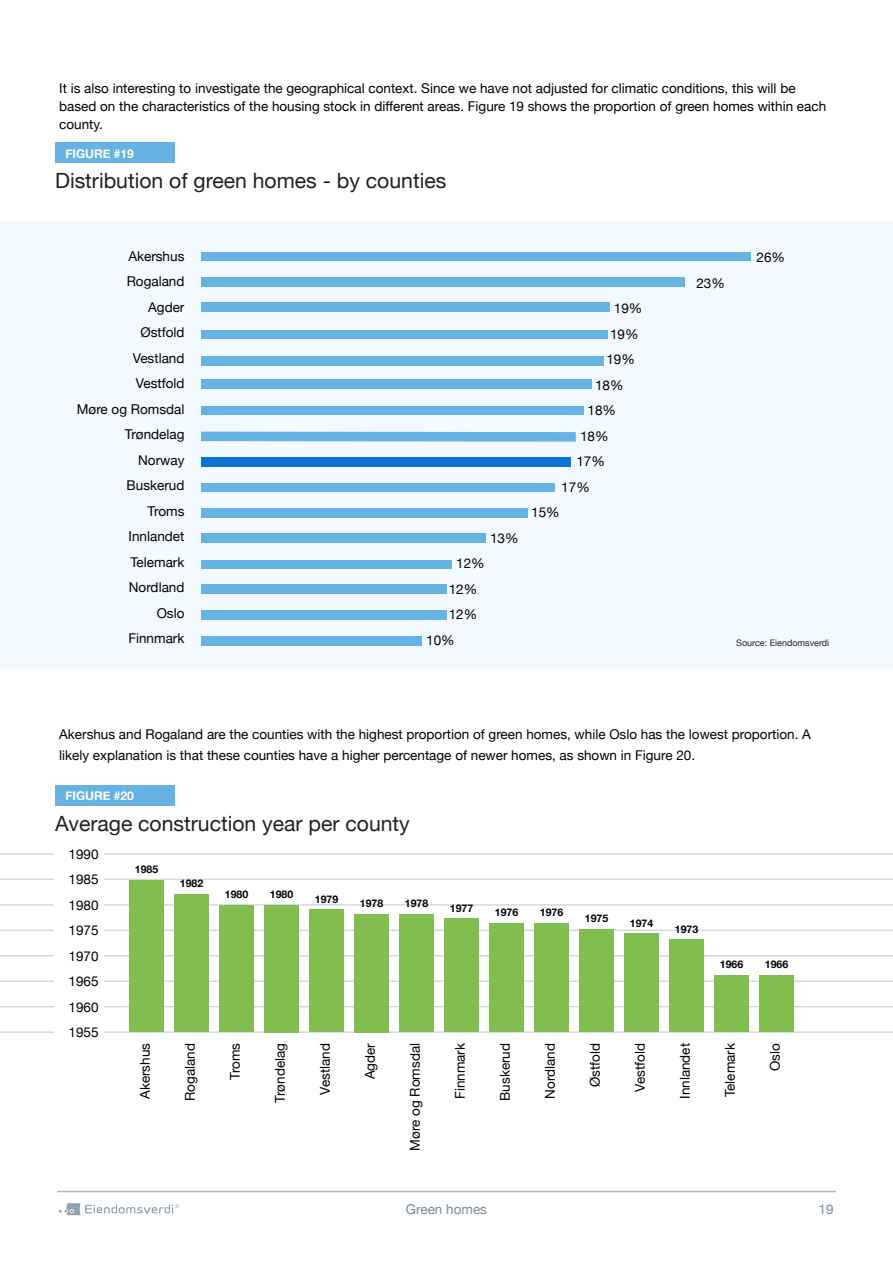
<style>
.page{position:relative;width:893px;height:1263px;background:#fff}
.page>*{position:absolute;margin:0;border:0;box-sizing:border-box;transform-origin:0 0}
.t1{font:21px "Helvetica Neue";color:#231f20}
.t2{font:13.5px/25.5px "Helvetica Neue";color:#000}
.t3{font:13.5px "Helvetica Neue";color:#778a9a}
.t4{font:700 12px "Helvetica Neue";color:#fff}
.t5{font:700 10.5px "Helvetica Neue";color:#000}
.t6{font:9px "Helvetica Neue";color:#231f20}
</style>
<div class="page">
<svg style="left:59px;top:1203px;width:120px;height:12px"></svg>
<hr style="left:57px;top:1191px;width:779px;height:1px;background:#a8b9c6">
<div style="left:55px;top:143px;width:119px;height:20px;background:#66b2e2"></div>
<div style="left:55px;top:785px;width:119px;height:21px;background:#66b2e2"></div>
<div style="left:0;top:221px;width:893px;height:447px;background:#f2faff"></div>
<div style="left:201px;top:560px;width:251px;height:9px;background:#66b2e2"></div>
<div style="left:201px;top:533px;width:285px;height:9px;background:#66b2e2"></div>
<div style="left:201px;top:508px;width:327px;height:9px;background:#66b2e2"></div>
<div style="left:201px;top:457px;width:370px;height:10px;background:#0d73d4"></div>
<div style="left:201px;top:636px;width:220px;height:9px;background:#66b2e2"></div>
<div style="left:201px;top:584px;width:245px;height:10px;background:#66b2e2"></div>
<div style="left:201px;top:611px;width:245px;height:9px;background:#66b2e2"></div>
<div style="left:201px;top:483px;width:353px;height:9px;background:#66b2e2"></div>
<svg style="left:201px;top:432px;width:375px;height:10px;background:#6eb6e3"></svg>
<div style="left:201px;top:303px;width:408px;height:9px;background:#66b2e2"></div>
<div style="left:201px;top:277px;width:484px;height:10px;background:#66b2e2"></div>
<div style="left:201px;top:252px;width:549px;height:9px;background:#66b2e2"></div>
<div style="left:201px;top:330px;width:407px;height:9px;background:#66b2e2"></div>
<div style="left:201px;top:356px;width:402px;height:9px;background:#66b2e2"></div>
<div style="left:201px;top:406px;width:383px;height:9px;background:#66b2e2"></div>
<div style="left:201px;top:379px;width:390px;height:9px;background:#66b2e2"></div>
<hr style="left:0;top:853px;width:893px;height:2px;background:#d0d9e0">
<hr style="left:0;top:879px;width:893px;height:1px;background:#d0d9e0">
<hr style="left:0;top:904px;width:893px;height:1px;background:#d0d9e0">
<hr style="left:0;top:929px;width:893px;height:2px;background:#d0d9e0">
<hr style="left:0;top:955px;width:893px;height:1px;background:#d0d9e0">
<hr style="left:0;top:980px;width:893px;height:2px;background:#d0d9e0">
<hr style="left:0;top:1006px;width:893px;height:1px;background:#d0d9e0">
<hr style="left:0;top:1031px;width:893px;height:2px;background:#d0d9e0">
<div style="left:55px;top:848px;width:49px;height:203px;background:#fff"></div>
<div style="left:130px;top:880px;width:34px;height:152px;background:#80be50"></div>
<div style="left:175px;top:894px;width:34px;height:138px;background:#80be50"></div>
<div style="left:220px;top:905px;width:34px;height:127px;background:#80be50"></div>
<div style="left:265px;top:905px;width:34px;height:127px;background:#80be50"></div>
<div style="left:310px;top:910px;width:34px;height:122px;background:#80be50"></div>
<div style="left:355px;top:914px;width:34px;height:118px;background:#80be50"></div>
<div style="left:400px;top:914px;width:34px;height:118px;background:#80be50"></div>
<div style="left:445px;top:919px;width:34px;height:113px;background:#80be50"></div>
<div style="left:490px;top:923px;width:34px;height:109px;background:#80be50"></div>
<div style="left:535px;top:923px;width:34px;height:109px;background:#80be50"></div>
<div style="left:580px;top:929px;width:34px;height:103px;background:#80be50"></div>
<div style="left:624px;top:934px;width:35px;height:98px;background:#80be50"></div>
<div style="left:669px;top:940px;width:35px;height:92px;background:#80be50"></div>
<div style="left:714px;top:975px;width:34px;height:57px;background:#80be50"></div>
<div style="left:759px;top:975px;width:34px;height:57px;background:#80be50"></div>
<p class="t2" style="left:59px;top:80px;width:768px;line-height:18px">It is also interesting to investigate the geographical context. Since we have not adjusted for climatic conditions, this will be based on the characteristics of the housing stock in different areas. Figure 19 shows the proportion of green homes within each county.</p>
<p class="t4" style="left:65px;top:144px;width:70px">FIGURE #19</p>
<h1 class="t1" style="left:55px;top:165px;width:393px">Distribution of green homes - by counties</h1>
<p class="t2" style="left:77px;top:244px;width:109px;text-align:right">Akershus<br>Rogaland<br>Agder<br>Østfold<br>Vestland<br>Vestfold<br>Møre og Romsdal<br>Trøndelag<br>Norway<br>Buskerud<br>Troms<br>Innlandet<br>Telemark<br>Nordland<br>Oslo<br>Finnmark</p>
<p class="t2" style="left:756px;top:245px;width:30px">26%</p>
<p class="t2" style="left:696px;top:271px;width:30px">23%</p>
<p class="t2" style="left:614px;top:296px;width:30px">19%</p>
<p class="t2" style="left:610px;top:322px;width:30px">19%</p>
<p class="t2" style="left:606px;top:347px;width:30px">19%</p>
<p class="t2" style="left:595px;top:373px;width:30px">18%</p>
<p class="t2" style="left:588px;top:398px;width:30px">18%</p>
<p class="t2" style="left:580px;top:424px;width:30px">18%</p>
<p class="t2" style="left:576px;top:449px;width:30px">17%</p>
<p class="t2" style="left:561px;top:475px;width:30px">17%</p>
<p class="t2" style="left:531px;top:500px;width:30px">15%</p>
<p class="t2" style="left:490px;top:526px;width:30px">13%</p>
<p class="t2" style="left:456px;top:551px;width:30px">12%</p>
<p class="t2" style="left:449px;top:577px;width:30px">12%</p>
<p class="t2" style="left:449px;top:602px;width:30px">12%</p>
<p class="t2" style="left:426px;top:628px;width:30px">10%</p>
<p class="t6" style="left:736px;top:636px;width:95px">Source: Eiendomsverdi</p>
<p class="t2" style="left:59px;top:724px;width:753px;line-height:21px">Akershus and Rogaland are the counties with the highest proportion of green homes, while Oslo has the lowest proportion. A likely explanation is that these counties have a higher percentage of newer homes, as shown in Figure 20.</p>
<p class="t4" style="left:65px;top:786px;width:70px">FIGURE #20</p>
<h1 class="t1" style="left:55px;top:808px;width:356px">Average construction year per county</h1>
<p class="t2" style="left:68px;top:842px;width:32px;text-align:justify">1990<br>1985<br>1980<br>1975<br>1970<br>1965<br>1960<br>1955</p>
<p class="t5" style="left:135px;top:861px;width:25px">1985</p>
<p class="t5" style="left:180px;top:875px;width:25px">1982</p>
<p class="t5" style="left:225px;top:886px;width:25px">1980</p>
<p class="t5" style="left:270px;top:886px;width:25px">1980</p>
<p class="t5" style="left:315px;top:890px;width:25px">1979</p>
<p class="t5" style="left:360px;top:895px;width:25px">1978</p>
<p class="t5" style="left:405px;top:895px;width:25px">1978</p>
<p class="t5" style="left:450px;top:899px;width:25px">1977</p>
<p class="t5" style="left:495px;top:904px;width:25px">1976</p>
<p class="t5" style="left:540px;top:904px;width:25px">1976</p>
<p class="t5" style="left:585px;top:910px;width:25px">1975</p>
<p class="t5" style="left:630px;top:914px;width:25px">1974</p>
<p class="t5" style="left:675px;top:920px;width:25px">1973</p>
<p class="t5" style="left:720px;top:956px;width:25px">1966</p>
<p class="t5" style="left:765px;top:956px;width:25px">1966</p>
<p class="t2" style="left:133px;top:1099px;width:58px;rotate:-90deg">Akershus</p>
<p class="t2" style="left:178px;top:1101px;width:59px;rotate:-90deg">Rogaland</p>
<p class="t2" style="left:223px;top:1080px;width:38px;rotate:-90deg">Troms</p>
<p class="t2" style="left:268px;top:1103px;width:61px;rotate:-90deg">Trøndelag</p>
<p class="t2" style="left:313px;top:1095px;width:53px;rotate:-90deg">Vestland</p>
<p class="t2" style="left:358px;top:1079px;width:38px;rotate:-90deg">Agder</p>
<p class="t2" style="left:403px;top:1151px;width:109px;rotate:-90deg">Møre og Romsdal</p>
<p class="t2" style="left:448px;top:1099px;width:58px;rotate:-90deg">Finnmark</p>
<p class="t2" style="left:493px;top:1101px;width:59px;rotate:-90deg">Buskerud</p>
<p class="t2" style="left:538px;top:1099px;width:57px;rotate:-90deg">Nordland</p>
<p class="t2" style="left:583px;top:1087px;width:46px;rotate:-90deg">Østfold</p>
<p class="t2" style="left:628px;top:1092px;width:50px;rotate:-90deg">Vestfold</p>
<p class="t2" style="left:673px;top:1099px;width:57px;rotate:-90deg">Innlandet</p>
<p class="t2" style="left:718px;top:1097px;width:56px;rotate:-90deg">Telemark</p>
<p class="t2" style="left:763px;top:1071px;width:29px;rotate:-90deg">Oslo</p>
<p class="t3" style="left:406px;top:1199px;width:83px">Green homes</p>
<p class="t3" style="left:818px;top:1199px;width:17px">19</p>
</div>
